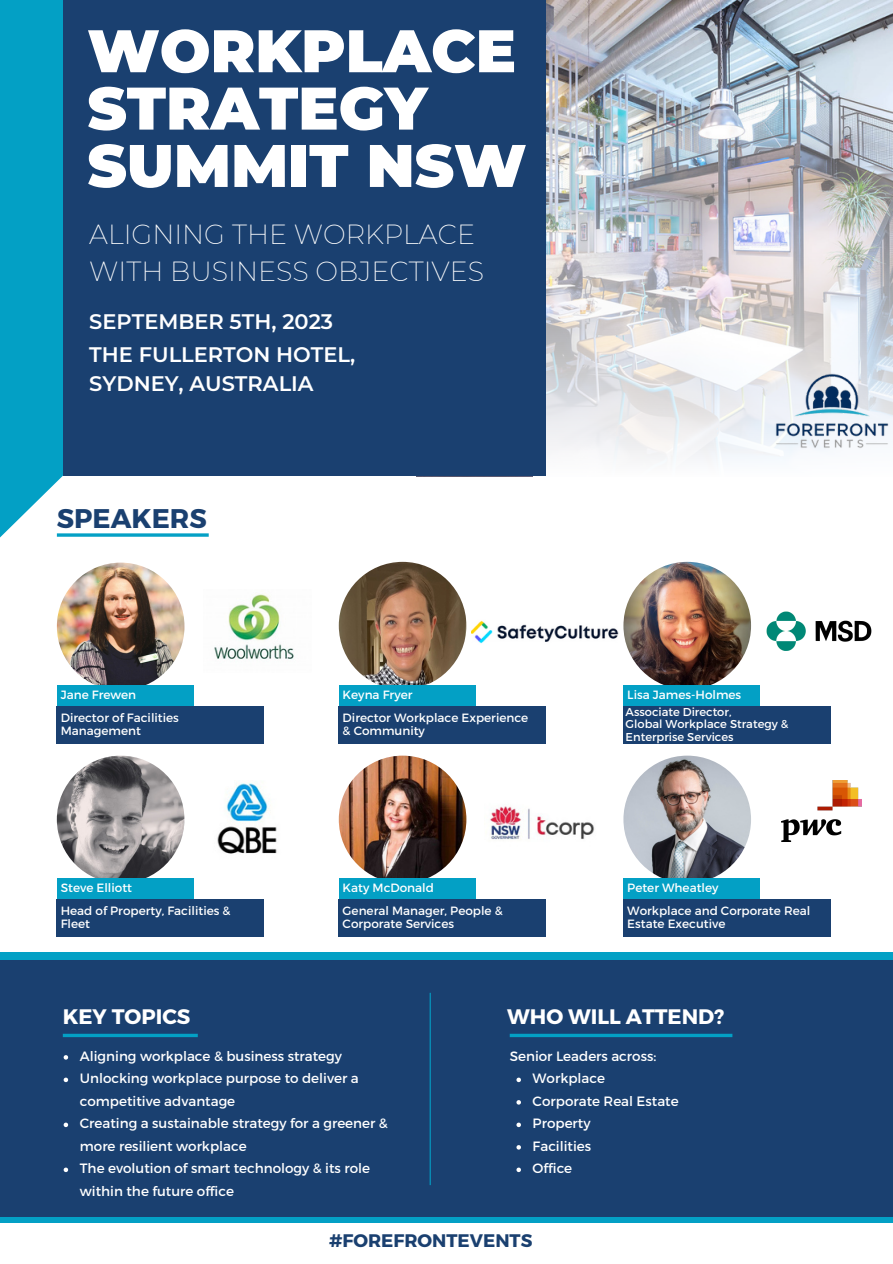
<style>
.page{position:relative;width:893px;height:1264px;background:#fff}
.page>*{position:absolute;margin:0;border:0;box-sizing:border-box;transform-origin:0 0}
.t1{font:900 60px/57.3px "Montserrat";color:#fff}
.t2{font:200 27px/37px "Montserrat";color:#fff}
.t3{font:700 27px "Montserrat";color:#1a4070}
.t4{font:600 21px "Montserrat";color:#fff}
.t5{font:700 21px "Montserrat";color:#fff}
.t6{font:700 18.15px "Montserrat";color:#1a4070}
.t7{font:13.5px/22.5px "Montserrat";color:#fff}
.t8{font:12px/13px "Montserrat";color:#fff}
.t9{font:11.4px/12.5px "Montserrat";color:#fff}
</style>
<div class="page">
<svg style="left:0;top:0;width:522px;height:811px"></svg>
<img style="left:533px;top:0;width:359px;height:476px">
<div style="left:63px;top:0;width:482px;height:475px;background:#1a4070"></div>
<img style="left:767px;top:370px;width:125px;height:98px">
<img style="left:339px;top:562px;width:127px;height:127px;border-radius:50%">
<img style="left:623px;top:562px;width:128px;height:127px;border-radius:50%">
<img style="left:623px;top:755px;width:128px;height:128px;border-radius:50%">
<img style="left:57px;top:562px;width:127px;height:128px;border-radius:50%">
<img style="left:339px;top:755px;width:127px;height:128px;border-radius:50%">
<img style="left:57px;top:755px;width:127px;height:128px;border-radius:50%">
<hr style="left:57px;top:533px;width:152px;height:3px;background:#03a0c5">
<div style="left:339px;top:878px;width:136px;height:26px;background:#03a0c5"></div>
<div style="left:339px;top:898px;width:206px;height:38px;background:#1a4070"></div>
<div style="left:57px;top:878px;width:137px;height:26px;background:#03a0c5"></div>
<div style="left:57px;top:898px;width:207px;height:38px;background:#1a4070"></div>
<div style="left:623px;top:878px;width:137px;height:26px;background:#03a0c5"></div>
<div style="left:623px;top:898px;width:207px;height:38px;background:#1a4070"></div>
<div style="left:57px;top:685px;width:137px;height:26px;background:#03a0c5"></div>
<div style="left:57px;top:706px;width:207px;height:37px;background:#1a4070"></div>
<div style="left:339px;top:685px;width:136px;height:26px;background:#03a0c5"></div>
<div style="left:339px;top:706px;width:206px;height:37px;background:#1a4070"></div>
<div style="left:623px;top:685px;width:137px;height:26px;background:#03a0c5"></div>
<div style="left:623px;top:706px;width:207px;height:37px;background:#1a4070"></div>
<div style="left:0;top:952px;width:892px;height:270px;background:#03a0c5"></div>
<div style="left:0;top:960px;width:892px;height:256px;background:#1a4070"></div>
<svg style="left:63px;top:1033px;width:135px;height:4px"></svg>
<svg style="left:509px;top:1033px;width:223px;height:4px"></svg>
<hr style="left:429px;top:992px;width:2px;height:193px;background:#03a0c5">
<img style="left:484px;top:767px;width:111px;height:73px">
<img style="left:198px;top:780px;width:92px;height:74px">
<img style="left:781px;top:780px;width:80px;height:61px">
<img style="left:766px;top:611px;width:106px;height:40px">
<img style="left:471px;top:615px;width:154px;height:32px">
<img style="left:204px;top:589px;width:108px;height:83px">
<svg style="left:64px;top:1055px;width:4px;height:4px"></svg>
<svg style="left:64px;top:1077px;width:4px;height:5px"></svg>
<svg style="left:64px;top:1122px;width:4px;height:5px"></svg>
<svg style="left:64px;top:1167px;width:4px;height:5px"></svg>
<svg style="left:516px;top:1077px;width:5px;height:5px"></svg>
<svg style="left:516px;top:1100px;width:5px;height:4px"></svg>
<svg style="left:516px;top:1122px;width:5px;height:5px"></svg>
<svg style="left:516px;top:1145px;width:5px;height:4px"></svg>
<svg style="left:516px;top:1167px;width:5px;height:5px"></svg>
<p class="t1" style="left:87px;top:22px;width:440px">WORKPLACE<br>STRATEGY<br>SUMMIT NSW</p>
<p class="t2" style="left:89px;top:216px;width:396px">ALIGNING THE WORKPLACE<br>WITH BUSINESS OBJECTIVES</p>
<p class="t4" style="left:89px;top:308px;width:245px">SEPTEMBER 5TH, 2023</p>
<p class="t4" style="left:89px;top:342px;width:267px">THE FULLERTON HOTEL,</p>
<p class="t4" style="left:89px;top:371px;width:226px">SYDNEY, AUSTRALIA</p>
<p class="t3" style="left:57px;top:501px;width:151px">SPEAKERS</p>
<p class="t8" style="left:61px;top:687px;width:77px">Jane Frewen</p>
<p class="t8" style="left:61px;top:710px;width:120px">Director of Facilities<br>Management</p>
<p class="t8" style="left:61px;top:880px;width:73px">Steve Elliott</p>
<p class="t8" style="left:61px;top:903px;width:171px">Head of Property, Facilities &amp;<br>Fleet</p>
<p class="t8" style="left:342px;top:687px;width:71px">Keyna Fryer</p>
<p class="t8" style="left:342px;top:710px;width:187px">Director Workplace Experience &amp; Community</p>
<p class="t8" style="left:342px;top:880px;width:93px">Katy McDonald</p>
<p class="t8" style="left:342px;top:903px;width:162px">General Manager, People &amp;<br>Corporate Services</p>
<p class="t8" style="left:627px;top:687px;width:115px">Lisa James-Holmes</p>
<p class="t9" style="left:625px;top:705px;width:107px">Associate Director,</p>
<p class="t9" style="left:625px;top:717px;width:164px">Global Workplace Strategy &amp;<br>Enterprise Services</p>
<p class="t8" style="left:627px;top:880px;width:93px">Peter Wheatley</p>
<p class="t8" style="left:627px;top:903px;width:184px">Workplace and Corporate Real<br>Estate Executive</p>
<p class="t5" style="left:63px;top:1002px;width:129px">KEY TOPICS</p>
<p class="t5" style="left:507px;top:1002px;width:218px">WHO WILL ATTEND?</p>
<p class="t7" style="left:80px;top:1044px;width:263px">Aligning workplace &amp; business strategy</p>
<p class="t7" style="left:80px;top:1066px;width:280px">Unlocking workplace purpose to deliver a competitive advantage</p>
<p class="t7" style="left:80px;top:1111px;width:309px">Creating a sustainable strategy for a greener &amp; more resilient workplace</p>
<p class="t7" style="left:80px;top:1156px;width:292px">The evolution of smart technology &amp; its role within the future office</p>
<p class="t7" style="left:509px;top:1044px;width:148px">Senior Leaders across:</p>
<p class="t7" style="left:532px;top:1066px;width:74px">Workplace</p>
<p class="t7" style="left:532px;top:1088px;width:147px">Corporate Real Estate</p>
<p class="t7" style="left:532px;top:1111px;width:59px">Property</p>
<p class="t7" style="left:532px;top:1133px;width:60px">Facilities</p>
<p class="t7" style="left:532px;top:1156px;width:41px">Office</p>
<p class="t6" style="left:329px;top:1228px;width:205px">#FOREFRONTEVENTS</p>
</div>
